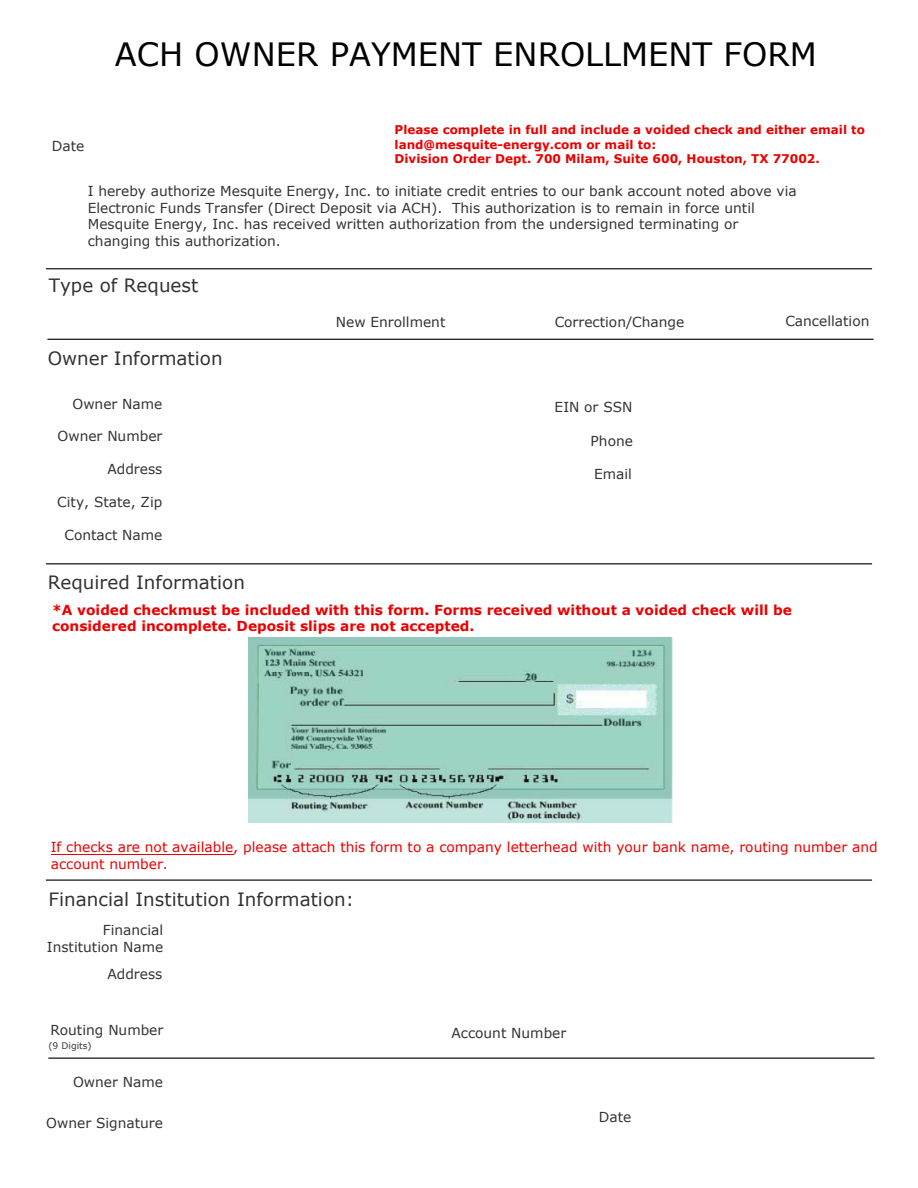
<style>
.page{position:relative;width:918px;height:1188px;background:#fff}
.page>*{position:absolute;margin:0;border:0;box-sizing:border-box;transform-origin:0 0}
.t1{font:32.1px "Verdana";color:#000}
.t2{font:18.3px "Verdana";color:#333}
.t3{font:13.8px/16.5px "Verdana";color:#333}
.t4{font:700 13.8px/16.5px "Verdana";color:#eb0000}
.t5{font:13.8px/16.5px "Verdana";color:#eb0000}
.t6{font:700 12px/14.4px "Verdana";color:#eb0000}
.t7{font:9.15px "Verdana";color:#333}
.s1{font-style:inherit}
</style>
<div class="page">
<hr style="left:46px;top:268px;width:826px;height:1px;background:#000">
<hr style="left:46px;top:563px;width:826px;height:1px;background:#000">
<hr style="left:46px;top:880px;width:826px;height:1px;background:#000">
<hr style="left:47px;top:339px;width:827px;height:1px;background:#000">
<img style="left:248px;top:637px;width:425px;height:185px">
<hr style="left:51px;top:854px;width:182px;height:1px;background:#eb0000">
<hr style="left:48px;top:1058px;width:827px;height:1px;background:#000">
<p class="t3" style="left:52px;top:138px;width:34px">Date</p>
<h1 class="t1" style="left:115px;top:32px;width:703px">ACH OWNER PAYMENT ENROLLMENT FORM</h1>
<p class="t6" style="left:395px;top:123px;width:472px">Please complete in full and include a voided check and either email to l<span class="s1">and</span>@<span class="s1">mesquite-energy.com</span> or mail to:<br>Division Order Dept. <span class="s1">700 Milam</span>, Suite <span class="s1">6</span>00, Houston, TX 77002.</p>
<p class="t3" style="left:88px;top:183px;width:710px">I hereby authorize Mesquite Energy, Inc. to initiate credit entries to our bank account noted above via Electronic Funds Transfer (Direct Deposit via ACH). This authorization is to remain in force until Mesquite Energy, Inc. has received written authorization from the undersigned terminating or changing this authorization.</p>
<h2 class="t2" style="left:49px;top:273px;width:151px">Type of Request</h2>
<h2 class="t2" style="left:48px;top:346px;width:177px">Owner Information</h2>
<p class="t3" style="left:73px;top:395px;width:91px">Owner Name</p>
<p class="t3" style="left:58px;top:428px;width:106px">Owner Number</p>
<p class="t3" style="left:107px;top:461px;width:57px">Address</p>
<p class="t3" style="left:57px;top:494px;width:107px">City, State, Zip</p>
<p class="t3" style="left:64px;top:527px;width:99px">Contact Name</p>
<h2 class="t2" style="left:48px;top:570px;width:199px">Required Information</h2>
<p class="t3" style="left:336px;top:313px;width:111px">New Enrollment</p>
<p class="t3" style="left:555px;top:313px;width:131px">Correction/Change</p>
<p class="t3" style="left:785px;top:312px;width:86px">Cancellation</p>
<p class="t3" style="left:555px;top:399px;width:79px">EIN or SSN</p>
<p class="t3" style="left:591px;top:432px;width:44px">Phone</p>
<p class="t3" style="left:594px;top:465px;width:39px">Email</p>
<p class="t4" style="left:52px;top:601px;width:741px">*A voided checkmust be included with this form. Forms received without a voided check will be considered incomplete. Deposit slips are not accepted.</p>
<p class="t5" style="left:51px;top:839px;width:828px">If checks are not available, please attach this form to a company letterhead with your bank name, routing number and account number.</p>
<h2 class="t2" style="left:49px;top:887px;width:307px">Financial Institution Information:</h2>
<p class="t3" style="left:47px;top:922px;width:118px;text-align:right">Financial<br>Institution Name</p>
<p class="t3" style="left:107px;top:966px;width:57px">Address</p>
<p class="t3" style="left:50px;top:1022px;width:115px">Routing Number</p>
<p class="t7" style="left:49px;top:1040px;width:45px">(9 Digits)</p>
<p class="t3" style="left:73px;top:1073px;width:91px">Owner Name</p>
<p class="t3" style="left:46px;top:1115px;width:118px">Owner Signature</p>
<p class="t3" style="left:451px;top:1024px;width:116px">Account Number</p>
<p class="t3" style="left:599px;top:1109px;width:34px">Date</p>
</div>
